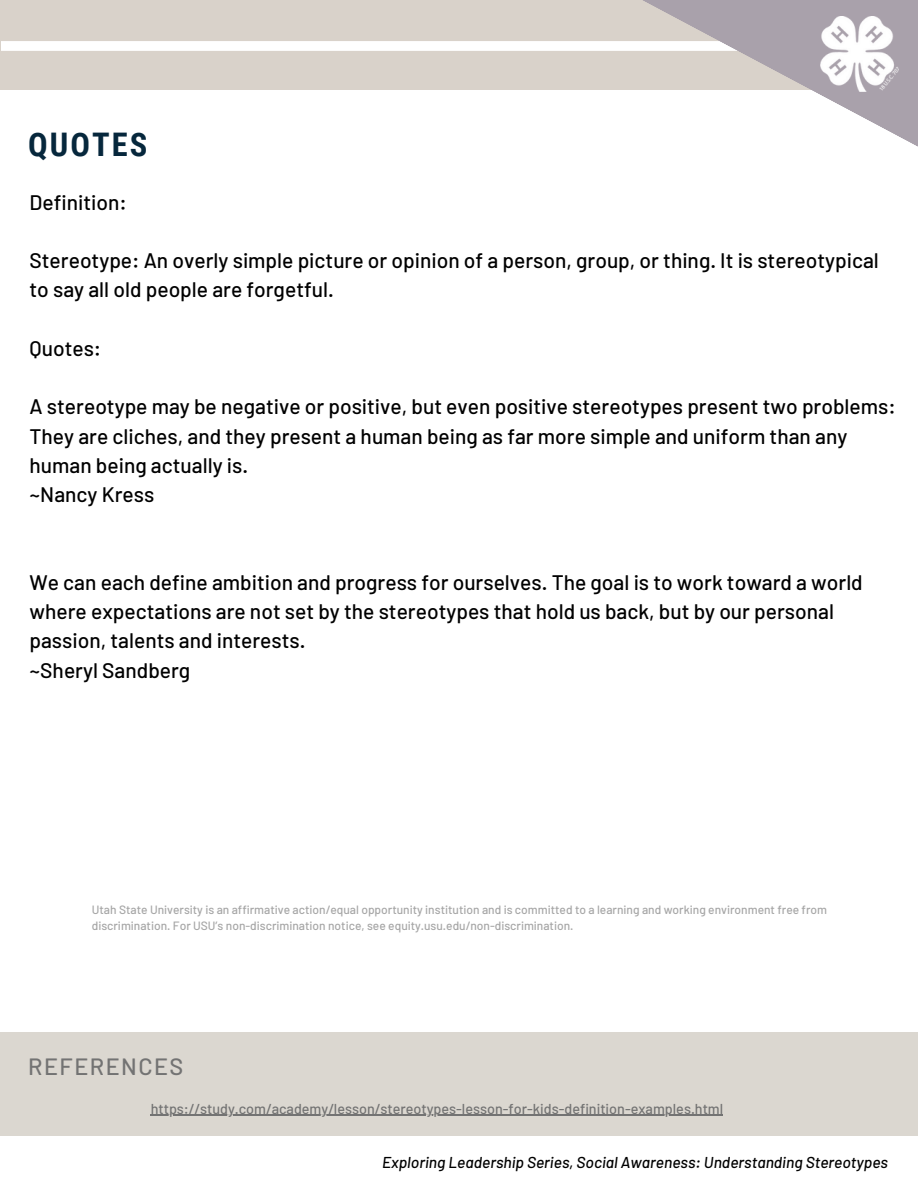
<style>
.page{position:relative;width:918px;height:1188px;background:#fff}
.page>*{position:absolute;margin:0;border:0;box-sizing:border-box;transform-origin:0 0}
.t1{font:700 32.55px "Roboto Condensed";letter-spacing:.06em;color:#06273c}
.t2{font:500 23.55px "Barlow";letter-spacing:.06em;color:#737373}
.t3{font:500 21px/29.2px "Barlow";color:#000}
.t4{font:italic 500 15.75px "Barlow";color:#000}
.t5{font:500 14.4px "Barlow";color:#737373}
.t6{font:500 12px/16px "Barlow";color:#a6a6a6}
</style>
<div class="page">
<div style="left:0;top:0;width:918px;height:90px;background:#d9d2ca"></div>
<div style="left:1px;top:41px;width:464px;height:10px;background:#fff"></div>
<svg style="left:465px;top:0;width:453px;height:147px"></svg>
<img style="left:821px;top:16px;width:78px;height:76px">
<div style="left:0;top:1032px;width:918px;height:104px;background:#dbd7d0"></div>
<hr style="left:151px;top:1115px;width:572px;height:1px;background:#737373">
<h1 class="t1" style="left:28px;top:125px;width:121px">QUOTES</h1>
<p class="t3" style="left:30px;top:187px;width:99px">Definition:</p>
<p class="t3" style="left:30px;top:245px;width:851px">Stereotype: An overly simple picture or opinion of a person, group, or thing. It is stereotypical to say all old people are forgetful.</p>
<p class="t3" style="left:30px;top:333px;width:73px">Quotes:</p>
<p class="t3" style="left:30px;top:391px;width:868px">A stereotype may be negative or positive, but even positive stereotypes present two problems:<br>They are cliches, and they present a human being as far more simple and uniform than any human being actually is.<br>~Nancy Kress</p>
<p class="t3" style="left:30px;top:567px;width:835px">We can each define ambition and progress for ourselves. The goal is to work toward a world where expectations are not set by the stereotypes that hold us back, but by our personal passion, talents and interests.<br>~Sheryl Sandberg</p>
<p class="t6" style="left:92px;top:901px;width:737px">Utah State University is an affirmative action/equal opportunity institution and is committed to a learning and working environment free from discrimination. For USU’s non-discrimination notice, see equity.usu.edu/non-discrimination.</p>
<p class="t2" style="left:28px;top:1051px;width:157px">REFERENCES</p>
<p class="t5" style="left:151px;top:1099px;width:574px">https://study.com/academy/lesson/stereotypes-lesson-for-kids-definition-examples.html</p>
<p class="t4" style="left:382px;top:1152px;width:507px">Exploring Leadership Series, Social Awareness: Understanding Stereotypes</p>
</div>
